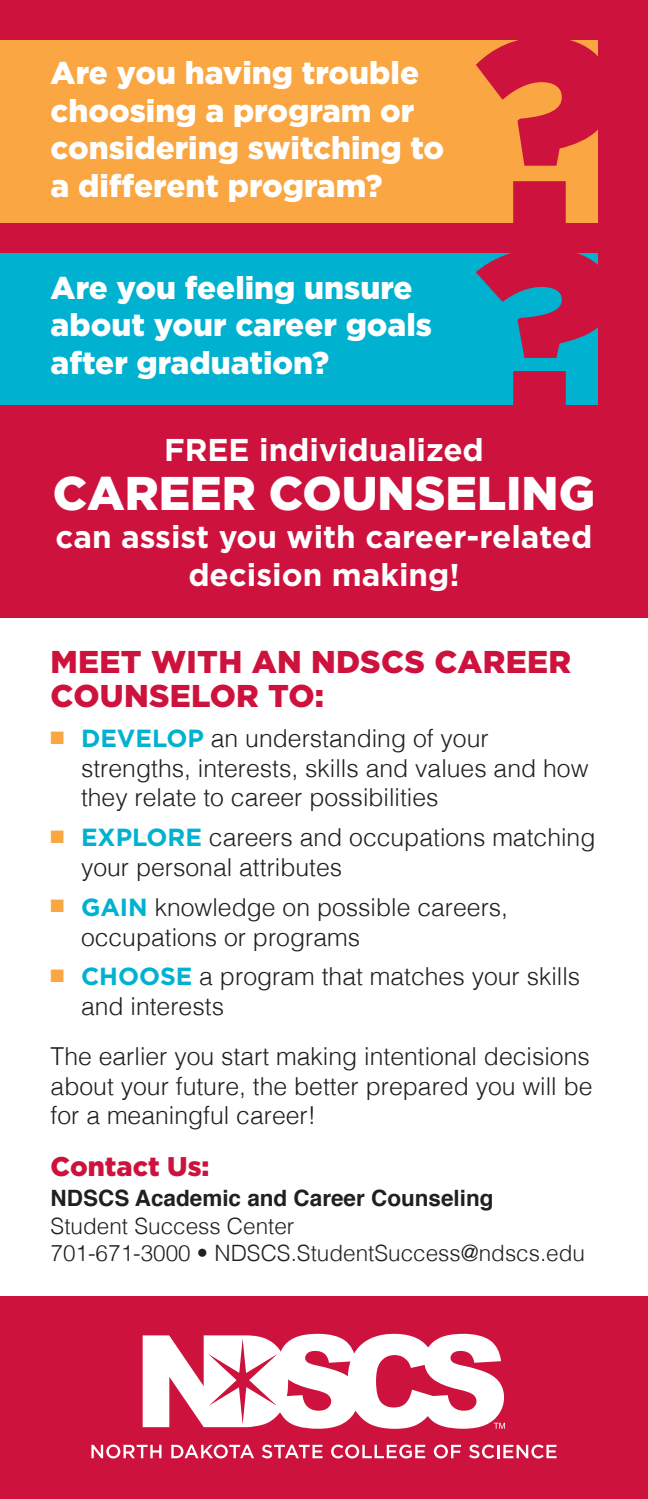
<style>
.page{position:relative;width:648px;height:1499px;background:#fff}
.page>*{position:absolute;margin:0;border:0;box-sizing:border-box;transform-origin:0 0}
.t1{font:900 47.25px "Gotham";color:#fff}
.t2{font:900 31.5px/37.8px "Gotham";color:#fff}
.t3{font:700 31.5px/37.8px "Gotham";color:#fff;text-align:center}
.t4{font:900 31.5px/33.8px "Gotham";letter-spacing:.01em;color:#cd123d}
.t5{font:900 27px "Gotham";color:#cd123d}
.t6{font:300 24.75px/29.7px "Helvetica";color:#231f20}
.t7{font:700 22.5px/27px "Helvetica";color:#231f20}
.t8{font:300 22.5px "Helvetica";color:#231f20}
.s1{color:#f9a643}
.s2{font-family:"Gotham";font-weight:700;color:#00b1d0}
.s3{font-weight:300}
</style>
<div class="page">
<div style="left:0;top:0;width:648px;height:618px;background:#cd123d"></div>
<div style="left:0;top:1296px;width:648px;height:202px;background:#cd123d"></div>
<svg style="left:143px;top:1333px;width:362px;height:95px"></svg>
<svg style="left:91px;top:1444px;width:71px;height:14px"></svg>
<svg style="left:171px;top:1444px;width:83px;height:14px"></svg>
<svg style="left:262px;top:1444px;width:61px;height:14px"></svg>
<svg style="left:331px;top:1444px;width:94px;height:14px"></svg>
<svg style="left:434px;top:1444px;width:27px;height:14px"></svg>
<svg style="left:469px;top:1444px;width:25px;height:14px"></svg>
<hr style="left:497px;top:1444px;width:3px;height:14px;background:#fff">
<svg style="left:503px;top:1444px;width:54px;height:14px"></svg>
<div style="left:0;top:40px;width:597px;height:183px;background:#f9a643"></div>
<div style="left:0;top:253px;width:597px;height:152px;background:#00b1d0"></div>
<svg style="left:476px;top:40px;width:122px;height:183px"></svg>
<svg style="left:476px;top:253px;width:122px;height:152px"></svg>
<p class="t2" style="left:51px;top:53px;width:395px">Are you having trouble choosing a program or considering switching to a different program?</p>
<p class="t2" style="left:51px;top:268px;width:383px">Are you feeling unsure about your career goals after graduation?</p>
<p class="t3" style="left:164px;top:430px;width:321px">FREE individualized</p>
<p class="t1" style="left:53px;top:461px;width:544px">CAREER COUNSELING</p>
<p class="t3" style="left:55px;top:518px;width:539px">can assist you with career-related decision making!</p>
<p class="t4" style="left:51px;top:645px;width:522px">MEET WITH AN NDSCS CAREER<br>COUNSELOR TO:</p>
<p class="t6" style="left:81px;top:721px;width:509px;text-indent:-30px"><span class="s1">■</span> <span class="s2">DEVELOP</span> an understanding of your strengths, interests, skills and values and how they relate to career possibilities</p>
<p class="t6" style="left:81px;top:821px;width:516px;text-indent:-30px"><span class="s1">■</span> <span class="s2">EXPLORE</span> careers and occupations matching your personal attributes</p>
<p class="t6" style="left:81px;top:890px;width:429px;text-indent:-30px"><span class="s1">■</span> <span class="s2">GAIN</span> knowledge on possible careers, occupations or programs</p>
<p class="t6" style="left:81px;top:960px;width:501px;text-indent:-30px"><span class="s1">■</span> <span class="s2">CHOOSE</span> a program that matches your skills and interests</p>
<p class="t6" style="left:51px;top:1039px;width:543px;text-align:justify">The earlier you start making intentional decisions about your future, the better prepared you will be for a meaningful career!</p>
<p class="t5" style="left:51px;top:1148px;width:160px">Contact Us:</p>
<p class="t7" style="left:51px;top:1186px;width:445px">NDSCS Academic and Career Counseling<br><span class="s3">Student Success Center</span></p>
<p class="t8" style="left:51px;top:1233px;width:536px">701-671-3000 • NDSCS.StudentSuccess@ndscs.edu</p>
</div>
